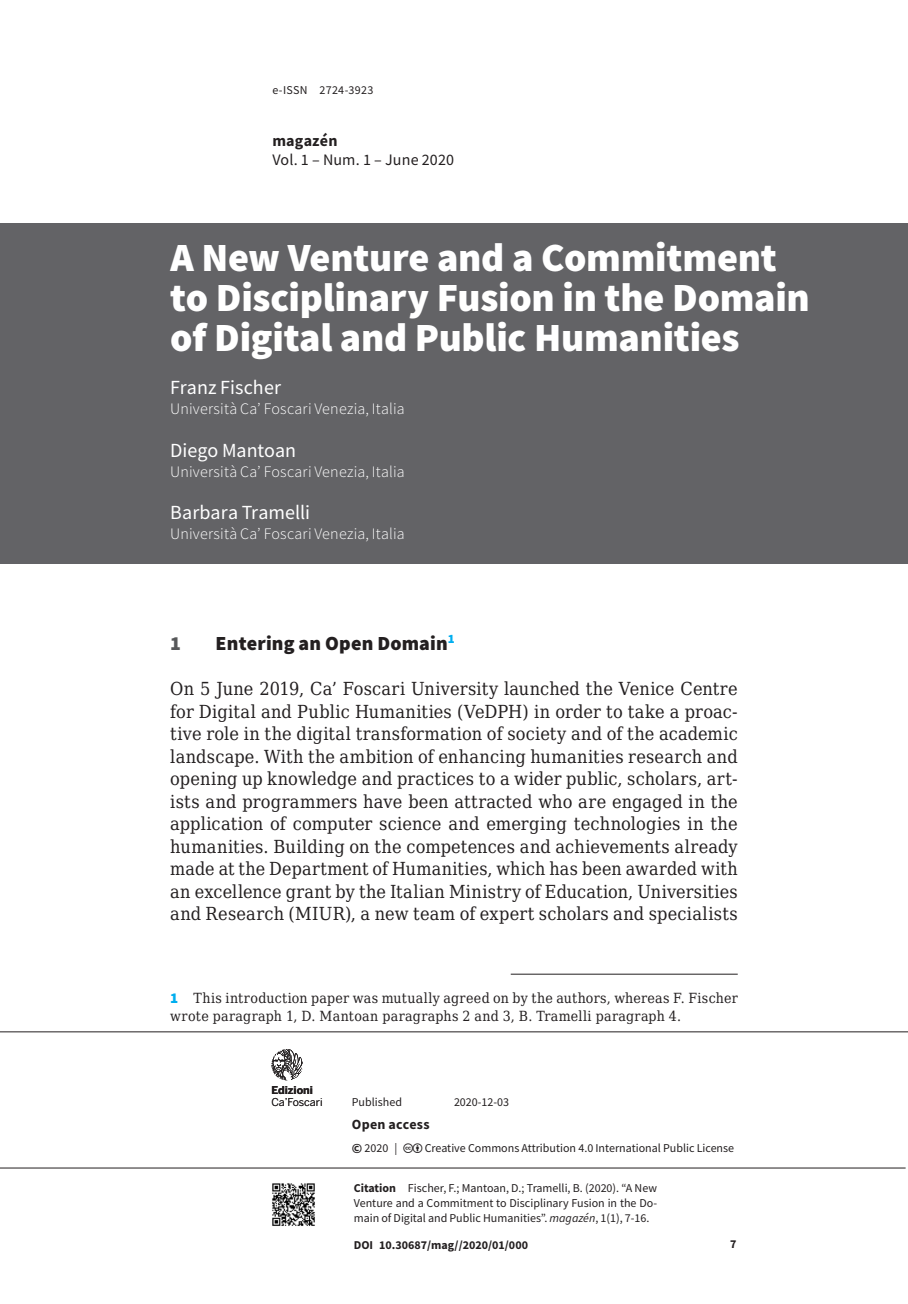
<style>
.page{position:relative;width:908px;height:1304px;background:#fff}
.page>*{position:absolute;margin:0;border:0;box-sizing:border-box;transform-origin:0 0}
.t1{font:900 40px/40px "Source Sans Pro";letter-spacing:-.005em;color:#fff}
.t2{font:20px "Source Sans Pro";color:#fff}
.t3{font:900 20px "Source Sans Pro";letter-spacing:.01em;color:#231f20}
.t4{font:900 20px "Source Sans Pro";color:#57585a}
.t5{font:18px/22.4px "DejaVu Serif Condensed";letter-spacing:.015em;color:#231f20;text-align:justify}
.t6{font:300 16px "Source Sans Pro";letter-spacing:.01em;color:#fff}
.t7{font:16px "Source Sans Pro";letter-spacing:.01em;color:#231f20}
.t8{font:700 16px "Source Sans Pro";letter-spacing:.01em;color:#231f20}
.t9{font:14px/17.6px "DejaVu Serif Condensed";letter-spacing:.02em;color:#231f20}
.t10{font:700 14px "Source Sans Pro";letter-spacing:.02em;color:#231f20}
.t11{font:12px/15px "Source Sans Pro";color:#231f20;text-align:justify}
.t12{font:700 12px "Source Sans Pro";color:#231f20}
.t13{font:12px "Source Sans Pro";letter-spacing:.02em;color:#231f20}
.t14{font:10.8px "Benton Sans";letter-spacing:-.01em;color:#231f20}
.t15{font:700 10.8px "Benton Sans";color:#231f20}
.s1{font-family:"Source Sans Pro";font-weight:900;font-size:15px;color:#00aeef}
.s2{font-weight:700;font-size:14px}
.s3{font-weight:700}
.s4{font-style:italic}
</style>
<div class="page">
<hr style="left:0;top:1031px;width:907px;height:1px;background:#231f20">
<hr style="left:0;top:1168px;width:905px;height:1px;background:#231f20">
<img style="left:272px;top:1183px;width:43px;height:43px">
<svg style="left:271px;top:1049px;width:32px;height:31px"></svg>
<div style="left:0;top:223px;width:907px;height:341px;background:#636366"></div>
<hr style="left:510px;top:974px;width:227px;height:1px;background:#231f20">
<p class="t13" style="left:272px;top:82px;width:102px">e-ISSN 2724-3923</p>
<p class="t8" style="left:272px;top:130px;width:67px">magazén</p>
<p class="t7" style="left:272px;top:150px;width:183px">Vol. 1 – Num. 1 – June 2020</p>
<h1 class="t1" style="left:170px;top:237px;width:641px">A New Venture and a Commitment to Disciplinary Fusion in the Domain of Digital and Public Humanities</h1>
<p class="t2" style="left:170px;top:375px;width:112px">Franz Fischer</p>
<p class="t6" style="left:170px;top:399px;width:236px">Università Ca’ Foscari Venezia, Italia</p>
<p class="t2" style="left:170px;top:437px;width:127px">Diego Mantoan</p>
<p class="t6" style="left:170px;top:462px;width:236px">Università Ca’ Foscari Venezia, Italia</p>
<p class="t2" style="left:170px;top:500px;width:141px">Barbara Tramelli</p>
<p class="t6" style="left:170px;top:524px;width:236px">Università Ca’ Foscari Venezia, Italia</p>
<p class="t4" style="left:170px;top:629px;width:12px">1</p>
<p class="t3" style="left:215px;top:629px;width:240px">Entering an Open Domain<sup>1</sup></p>
<p class="t5" style="left:170px;top:677px;width:569px">On 5 June 2019, Ca’ Foscari University launched the Venice Centre for Digital and Public Humanities (VeDPH) in order to take a proac&shy;tive role in the digital transformation of society and of the academic landscape. With the ambition of enhancing humanities research and opening up knowledge and practices to a wider public, scholars, art&shy;ists and programmers have been attracted who are engaged in the application of computer science and emerging technologies in the humanities. Building on the competences and achievements already made at the Department of Humanities, which has been awarded with an excellence grant by the Italian Ministry of Education, Universities and Research (MIUR), a new team of expert scholars and specialists</p>
<p class="t9" style="left:170px;top:989px;width:568px"><span class="s1">1</span> This introduction paper was mutually agreed on by the authors, whereas F. Fischer wrote paragraph 1, D. Mantoan paragraphs 2 and 3, B. Tramelli paragraph 4.</p>
<p class="t15" style="left:271px;top:1084px;width:43px">Edizioni</p>
<p class="t14" style="left:271px;top:1095px;width:53px">Ca’Foscari</p>
<p class="t11" style="left:352px;top:1095px;width:52px">Published</p>
<p class="t11" style="left:454px;top:1095px;width:57px">2020-12-03</p>
<p class="t10" style="left:351px;top:1115px;width:79px">Open access</p>
<p class="t11" style="left:351px;top:1140px;width:47px"><span class="s2">©</span> 2020 |</p>
<p class="t11" style="left:424px;top:1140px;width:311px">Creative Commons Attribution 4.0 International Public License</p>
<p class="t11" style="left:353px;top:1181px;width:305px"><span class="s3">Citation</span> Fischer, F.; Mantoan, D.; Tramelli, B. (2020). “A New Venture and a Commitment to Disciplinary Fusion in the Do&shy;main of Digital and Public Humanities”. <span class="s4">magazén</span>, 1(1), 7-16.</p>
<p class="t12" style="left:353px;top:1237px;width:176px">DOI 10.30687/mag//2020/01/000</p>
<p class="t12" style="left:729px;top:1236px;width:8px">7</p>
</div>
